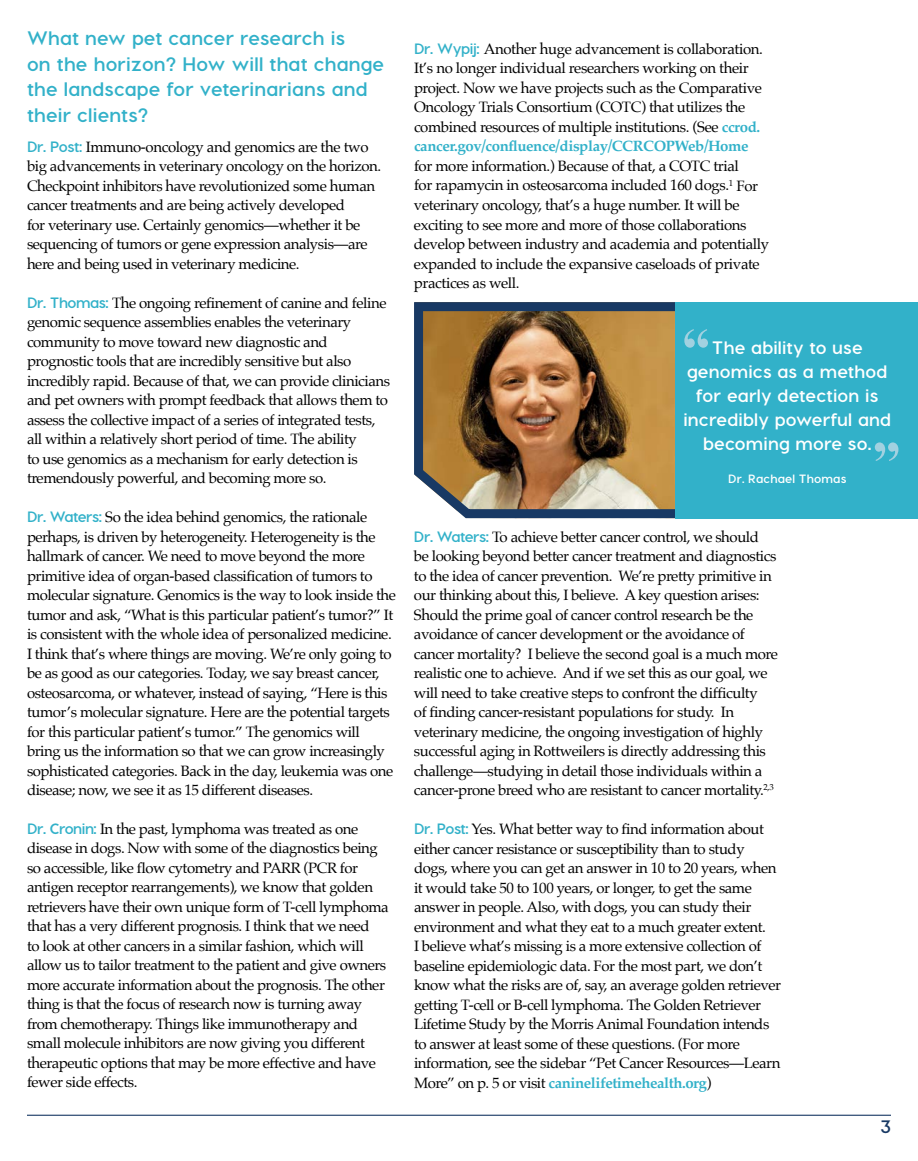
<style>
.page{position:relative;width:918px;height:1161px;background:#fff}
.page>*{position:absolute;margin:0;border:0;box-sizing:border-box;transform-origin:0 0}
.t1{font:700 19.5px/25.5px "Visby CF";letter-spacing:.01em;color:#32b1c9}
.t2{font:700 18px/24px "Visby CF";letter-spacing:.01em;color:#fff;text-align:center}
.t3{font:700 18px "Visby CF";color:#183964}
.t4{font:15px/19.5px "Palatino";letter-spacing:-.03em;color:#000}
.t5{font:700 12px "Visby CF";letter-spacing:.01em;color:#fff}
.s1{font-family:"Visby CF";font-weight:700;color:#32b1c9}
.s2{font-weight:700;color:#32b1c9}
</style>
<div class="page">
<hr style="left:27px;top:1115px;width:864px;height:1px;background:#183964">
<img style="left:414px;top:302px;width:504px;height:217px">
<div style="left:675px;top:302px;width:243px;height:216px;background:#32b1c9"></div>
<svg style="left:684px;top:329px;width:24px;height:19px"></svg>
<svg style="left:875px;top:442px;width:23px;height:19px"></svg>
<h1 class="t1" style="left:27px;top:25px;width:359px">What new pet cancer research is<br>on the horizon? How will that change the landscape for veterinarians and their clients?</h1>
<p class="t4" style="left:27px;top:137px;width:356px"><span class="s1">Dr. Post:</span> Immuno-oncology and genomics are the two big advancements in veterinary oncology on the horizon.<br>Checkpoint inhibitors have revolutionized some human cancer treatments and are being actively developed<br>for veterinary use. Certainly genomics—whether it be sequencing of tumors or gene expression analysis—are here and being used in veterinary medicine.</p>
<p class="t4" style="left:27px;top:293px;width:365px"><span class="s1">Dr. Thomas:</span> The ongoing refinement of canine and feline genomic sequence assemblies enables the veterinary community to move toward new diagnostic and prognostic tools that are incredibly sensitive but also incredibly rapid. Because of that, we can provide clinicians and pet owners with prompt feedback that allows them to assess the collective impact of a series of integrated tests, all within a relatively short period of time. The ability<br>to use genomics as a mechanism for early detection is tremendously powerful, and becoming more so.</p>
<p class="t4" style="left:27px;top:507px;width:371px"><span class="s1">Dr. Waters:</span> So the idea behind genomics, the rationale perhaps, is driven by heterogeneity. Heterogeneity is the hallmark of cancer. We need to move beyond the more primitive idea of organ-based classification of tumors to molecular signature. Genomics is the way to look inside the tumor and ask, “What is this particular patient’s tumor?” It is consistent with the whole idea of personalized medicine.<br>I think that’s where things are moving. We’re only going to be as good as our categories. Today, we say breast cancer, osteosarcoma, or whatever, instead of saying, “Here is this tumor’s molecular signature. Here are the potential targets for this particular patient’s tumor.” The genomics will bring us the information so that we can grow increasingly sophisticated categories. Back in the day, leukemia was one disease; now, we see it as 15 different diseases.</p>
<p class="t4" style="left:27px;top:819px;width:363px"><span class="s1">Dr. Cronin:</span> In the past, lymphoma was treated as one disease in dogs. Now with some of the diagnostics being so accessible, like flow cytometry and PARR (PCR for antigen receptor rearrangements), we know that golden retrievers have their own unique form of T-cell lymphoma that has a very different prognosis. I think that we need<br>to look at other cancers in a similar fashion, which will allow us to tailor treatment to the patient and give owners more accurate information about the prognosis. The other thing is that the focus of research now is turning away from chemotherapy. Things like immunotherapy and small molecule inhibitors are now giving you different therapeutic options that may be more effective and have fewer side effects.</p>
<p class="t4" style="left:414px;top:39px;width:350px"><span class="s1">Dr. Wypij:</span> Another huge advancement is collaboration.<br>It’s no longer individual researchers working on their project. Now we have projects such as the Comparative Oncology Trials Consortium (COTC) that utilizes the combined resources of multiple institutions. (See <span class="s2">ccrod. cancer.gov/confluence/display/CCRCOPWeb/Home</span></p>
<p class="t4" style="left:414px;top:156px;width:357px">for more information.) Because of that, a COTC trial<br>for rapamycin in osteosarcoma included 160 dogs.<sup>1</sup> For veterinary oncology, that’s a huge number. It will be exciting to see more and more of those collaborations develop between industry and academia and potentially expanded to include the expansive caseloads of private practices as well.</p>
<p class="t2" style="left:683px;top:335px;width:209px">The ability to use genomics as a method for early detection is incredibly powerful and becoming more so.</p>
<p class="t5" style="left:728px;top:471px;width:120px">Dr. Rachael Thomas</p>
<p class="t4" style="left:414px;top:527px;width:365px"><span class="s1">Dr. Waters:</span> To achieve better cancer control, we should<br>be looking beyond better cancer treatment and diagnostics to the idea of cancer prevention. We’re pretty primitive in our thinking about this, I believe. A key question arises:<br>Should the prime goal of cancer control research be the avoidance of cancer development or the avoidance of cancer mortality? I believe the second goal is a much more realistic one to achieve. And if we set this as our goal, we will need to take creative steps to confront the difficulty<br>of finding cancer-resistant populations for study. In veterinary medicine, the ongoing investigation of highly successful aging in Rottweilers is directly addressing this challenge—studying in detail those individuals within a cancer-prone breed who are resistant to cancer mortality.<sup>2,3</sup></p>
<p class="t4" style="left:414px;top:819px;width:369px"><span class="s1">Dr. Post:</span> Yes. What better way to find information about either cancer resistance or susceptibility than to study dogs, where you can get an answer in 10 to 20 years, when it would take 50 to 100 years, or longer, to get the same answer in people. Also, with dogs, you can study their environment and what they eat to a much greater extent.<br>I believe what’s missing is a more extensive collection of baseline epidemiologic data. For the most part, we don’t know what the risks are of, say, an average golden retriever getting T-cell or B-cell lymphoma. The Golden Retriever Lifetime Study by the Morris Animal Foundation intends to answer at least some of these questions. (For more information, see the sidebar “Pet Cancer Resources—Learn More” on p. 5 or visit <span class="s2">caninelifetimehealth.org</span>)</p>
<p class="t3" style="left:880px;top:1115px;width:12px">3</p>
</div>
